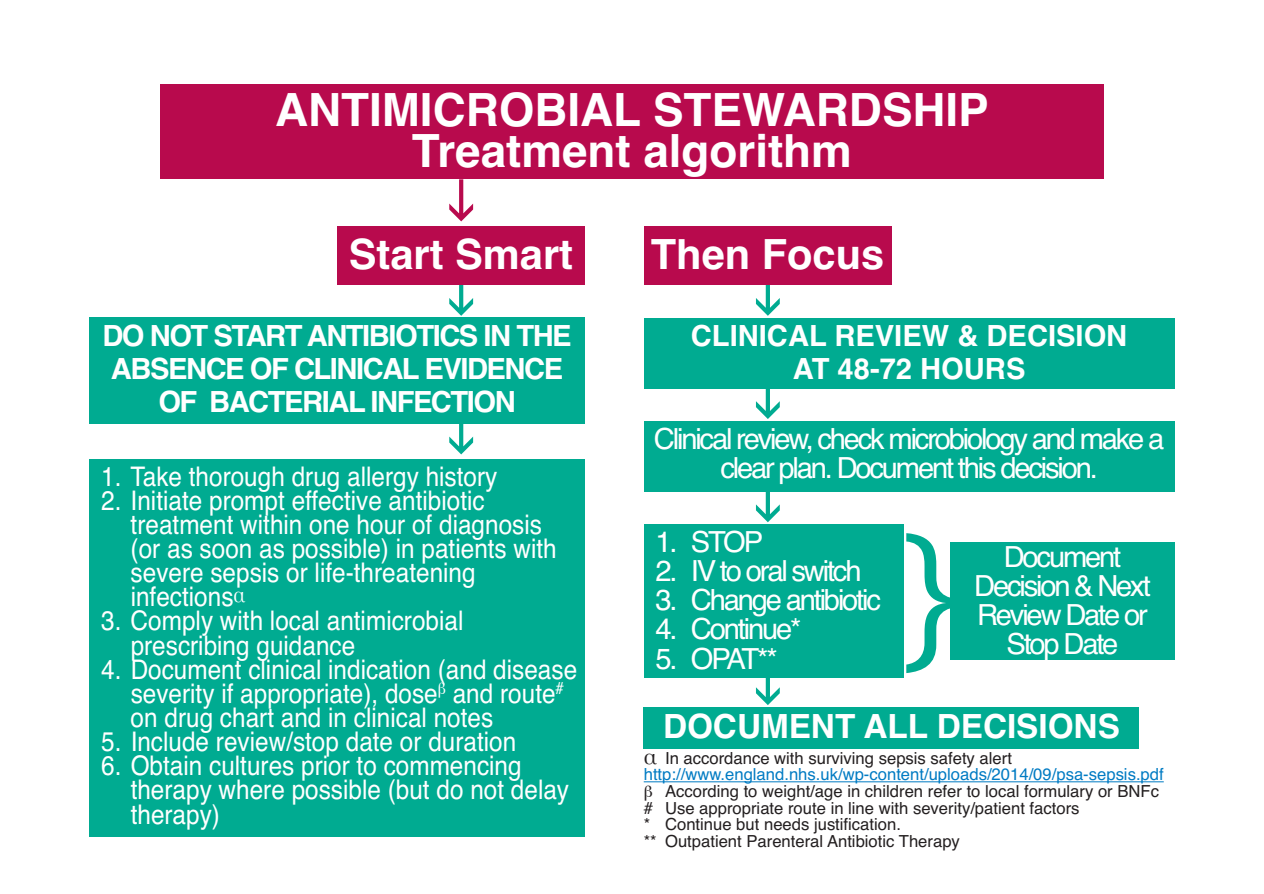
<style>
.page{position:relative;width:1264px;height:894px;background:#fff}
.page>*{position:absolute;margin:0;border:0;box-sizing:border-box;transform-origin:0 0}
.t1{font:149.7px "Helvetica";color:#00ab91}
.t2{font:700 45.75px/41.5px "Helvetica";color:#fff;text-align:center}
.t3{font:700 41.55px "Helvetica";color:#fff}
.t4{font:700 33.3px "Helvetica";color:#fff}
.t5{font:29.1px/29.1px "Helvetica";letter-spacing:-.075em;color:#fff;text-align:center}
.t6{font:700 29.1px/33.3px "Helvetica";letter-spacing:-.05em;color:#fff;text-align:center}
.t7{font:700 29.1px/33.3px "Helvetica";color:#fff;text-align:center}
.t8{font:27px/24.2px "Helvetica";color:#fff;scale:.9 1}
.t9{font:16.65px/16.6px "Helvetica";color:#231f20}
.t10{font:16.65px/16.6px "Helvetica";color:#007bc3}
.s1{font-family:"Baskerville";font-size:24.9px;color:#231f20}
.s2{color:#231f20}
</style>
<div class="page">
<hr style="left:643px;top:781px;width:520px;height:1px;background:#007bc3">
<div style="left:160px;top:85px;width:943px;height:94px;background:#b80a4d"></div>
<div style="left:337px;top:226px;width:247px;height:59px;background:#b80a4d"></div>
<div style="left:643px;top:226px;width:248px;height:59px;background:#b80a4d"></div>
<div style="left:89px;top:317px;width:495px;height:107px;background:#00ab91"></div>
<div style="left:643px;top:317px;width:531px;height:71px;background:#00ab91"></div>
<div style="left:643px;top:421px;width:531px;height:70px;background:#00ab91"></div>
<div style="left:643px;top:524px;width:260px;height:153px;background:#00ab91"></div>
<div style="left:950px;top:541px;width:224px;height:118px;background:#00ab91"></div>
<div style="left:89px;top:459px;width:495px;height:377px;background:#00ab91"></div>
<div style="left:643px;top:706px;width:495px;height:42px;background:#00ab91"></div>
<svg style="left:755px;top:388px;width:24px;height:1px"></svg>
<svg style="left:755px;top:491px;width:24px;height:1px"></svg>
<svg style="left:755px;top:677px;width:24px;height:1px"></svg>
<h2 class="t2" style="left:275px;top:89px;width:715px">ANTIMICROBIAL STEWARDSHIP<br>Treatment algorithm</h2>
<h3 class="t3" style="left:349px;top:230px;width:226px">Start Smart</h3>
<h3 class="t3" style="left:650px;top:230px;width:235px">Then Focus</h3>
<p class="t6" style="left:102px;top:319px;width:470px">DO NOT START ANTIBIOTICS IN THE<br>ABSENCE OF CLINICAL EVIDENCE<br>OF BACTERIAL INFECTION</p>
<p class="t7" style="left:690px;top:319px;width:438px">CLINICAL REVIEW &amp; DECISION<br>AT 48-72 HOURS</p>
<p class="t5" style="left:653px;top:424px;width:512px">Clinical review, check microbiology and make a clear plan. Document this decision.</p>
<p class="t8" style="left:101px;top:464px;width:441px">1. Take thorough drug allergy history</p>
<p class="t8" style="left:131px;top:488px;width:475px;text-indent:-29px">2. Initiate prompt effective antibiotic treatment within one hour of diagnosis (or as soon as possible) in patients with severe sepsis or life-threatening infections<sup>α</sup></p>
<p class="t8" style="left:131px;top:608px;width:371px;text-indent:-29px">3. Comply with local antimicrobial prescribing guidance</p>
<p class="t8" style="left:131px;top:657px;width:497px;text-indent:-29px">4. Document clinical indication (and disease severity if appropriate), dose and route<sup># </sup>on drug chart and in clinical notes</p>
<p class="t8" style="left:101px;top:729px;width:462px">5. Include review/stop date or duration</p>
<p class="t8" style="left:131px;top:753px;width:488px;text-indent:-29px">6. Obtain cultures prior to commencing therapy where possible (but do not delay therapy)</p>
<p class="t5" style="left:655px;top:527px;width:109px">1. STOP</p>
<p class="t5" style="left:655px;top:556px;width:207px">2. IV to oral switch</p>
<p class="t5" style="left:655px;top:585px;width:227px">3. Change antibiotic</p>
<p class="t5" style="left:655px;top:614px;width:147px">4. Continue*</p>
<p class="t5" style="left:655px;top:643px;width:124px">5. OPAT**</p>
<h1 class="t1" style="left:903px;top:503px;width:51px">}</h1>
<p class="t5" style="left:973px;top:542px;width:178px">Document<br>Decision &amp; Next<br>Review Date or<br>Stop Date</p>
<p class="t4" style="left:663px;top:706px;width:458px">DOCUMENT ALL DECISIONS</p>
<p class="t10" style="left:643px;top:749px;width:521px"><span class="s1">α</span> <span class="s2">In accordance with surviving sepsis safety alert </span>http://www.england.nhs.uk/wp-content/uploads/2014/09/psa-sepsis.pdf</p>
<p class="t9" style="left:643px;top:782px;width:516px;text-indent:21px">According to weight/age in children refer to local formulary or BNFc # Use appropriate route in line with severity/patient factors<br>* Continue but needs justification.<br>** Outpatient Parenteral Antibiotic Therapy</p>
</div>
